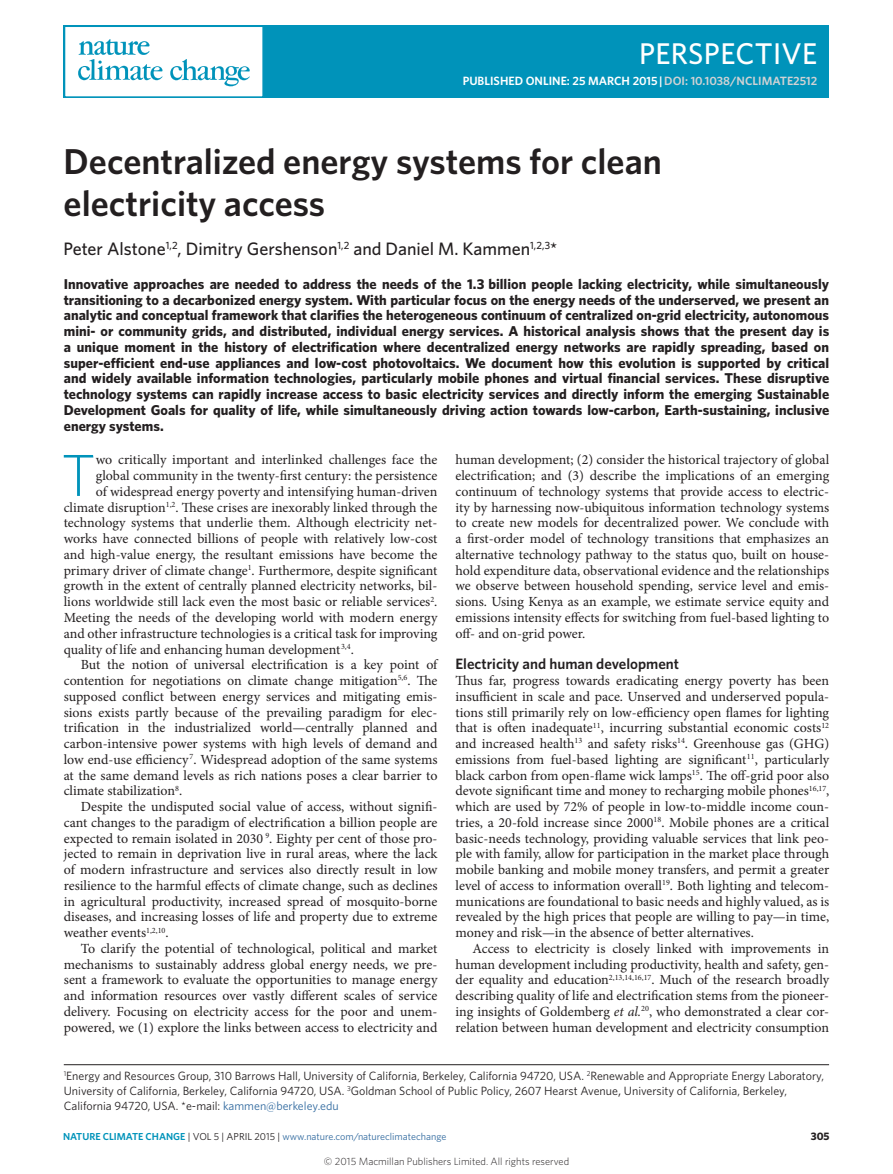
<style>
.page{position:relative;width:893px;height:1174px;background:#fff}
.page>*{position:absolute;margin:0;border:0;box-sizing:border-box;transform-origin:0 0}
.Body_first_w_drop_c{font:300 59.4px "Whitney";color:#0093ba}
.Title{font:600 36px/42px "Whitney";color:#231f20}
.t1{font:500 30px "Whitney";letter-spacing:.01em;color:#fff}
.Author{font:500 18px "Whitney";color:#231f20}
.Head_1{font:600 15px "Whitney";color:#231f20}
.Abstract{font:700 14.25px/15.8px "Whitney";color:#231f20;text-align:justify}
.Body_text{font:13.95px/15.8px "Minion Pro";color:#231f20;text-align:justify}
.Body_first{font:13.95px/15.8px "Minion Pro";letter-spacing:-.005em;color:#231f20;text-align:justify}
.Body_first_w_drop_c-2{font:13.95px "Minion Pro";color:#231f20}
.Address{font:12px/15px "Whitney";color:#231f20}
.t2{font:600 12px "Whitney";color:#fff}
.t3{font:700 10.8px "Whitney";color:#231f20}
.t4{font:300 10.5px "Whitney";color:#231f20}
.t5{font:10.2px "Whitney";color:#316a9f}
.s1{color:#d1d2d4}
.s2{font-style:italic}
.s3{font-size:14.25px}
.s4{color:#316a9f}
.s5{font-weight:600;color:#0093ba}
.s6{color:#231f20}
</style>
<div class="page">
<hr style="left:64px;top:1064px;width:765px;height:1px;background:#231f20">
<div style="left:64px;top:26px;width:765px;height:72px;background:#0093ba"></div>
<div style="left:64px;top:26px;width:200px;height:72px;background:#fff;border:2px solid #0093ba"></div>
<svg style="left:170px;top:59px;width:80px;height:27px"></svg>
<svg style="left:78px;top:39px;width:84px;height:41px"></svg>
<p class="t1" style="left:639px;top:34px;width:180px">PERSPECTIVE</p>
<p class="t2" style="left:463px;top:73px;width:356px">PUBLISHED ONLINE: 25 MARCH 2015 |<span class="s1">DOI: 10.1038/NCLIMATE2512</span></p>
<p class="Title" style="left:64px;top:140px;width:600px">Decentralized energy systems for clean electricity access</p>
<p class="Author" style="left:64px;top:237px;width:495px">Peter Alstone<sup>1,2</sup>, Dimitry Gershenson<sup>1,2</sup> and Daniel M. Kammen<sup>1,2,3</sup>*</p>
<p class="Abstract" style="left:64px;top:276px;width:767px">Innovative approaches are needed to address the needs of the 1.3 billion people lacking electricity, while simultaneously transitioning to a decarbonized energy system. With particular focus on the energy needs of the underserved, we present an analytic and conceptual framework that clarifies the heterogeneous continuum of centralized on-grid electricity, autonomous mini- or community grids, and distributed, individual energy services. A historical analysis shows that the present day is a unique moment in the history of electrification where decentralized energy networks are rapidly spreading, based on super-efficient end-use appliances and low-cost photovoltaics. We document how this evolution is supported by critical and widely available information technologies, particularly mobile phones and virtual financial services. These disruptive technology systems can rapidly increase access to basic electricity services and directly inform the emerging Sustainable Development Goals for quality of life, while simultaneously driving action towards low-carbon, Earth-sustaining, inclusive energy systems.</p>
<p class="Body_text" style="left:455px;top:452px;width:375px">human development; (2) consider the historical trajectory of global electrification; and (3) describe the implications of an emerging continuum of technology systems that provide access to electric&shy;ity by harnessing now-ubiquitous information technology systems to create new models for decentralized power. We conclude with a first-order model of technology transitions that emphasizes an alternative technology pathway to the status quo, built on house&shy;hold expenditure data, observational evidence and the relationships we observe between household spending, service level and emis&shy;sions. Using Kenya as an example, we estimate service equity and emissions intensity effects for switching from fuel-based lighting to off- and on-grid power.</p>
<p class="Head_1" style="left:455px;top:654px;width:225px">Electricity and human development</p>
<p class="Body_first" style="left:455px;top:672px;width:375px">Thus far, progress towards eradicating energy poverty has been insufficient in scale and pace. Unserved and underserved popula&shy;tions still primarily rely on low-efficiency open flames for lighting that is often inadequate<sup>11</sup>, incurring substantial economic costs<sup>12 </sup>and increased health<sup>13</sup> and safety risks<sup>14</sup>. Greenhouse gas (GHG) emissions from fuel-based lighting are significant<sup>11</sup>, particularly black carbon from open-flame wick lamps<sup>15</sup>. The off-grid poor also devote significant time and money to recharging mobile phones<sup>16,17</sup>, which are used by 72% of people in low-to-middle income coun&shy;tries, a 20-fold increase since 2000<sup>18</sup>. Mobile phones are a critical basic-needs technology, providing valuable services that link peo&shy;ple with family, allow for participation in the market place through mobile banking and mobile money transfers, and permit a greater level of access to information overall<sup>19</sup>. Both lighting and telecom&shy;munications are foundational to basic needs and highly valued, as is revealed by the high prices that people are willing to pay—in time, money and risk—in the absence of better alternatives.</p>
<p class="Body_text" style="left:455px;top:940px;width:375px;text-indent:17px">Access to electricity is closely linked with improvements in human development including productivity, health and safety, gen&shy;der equality and education<sup>2,13,14,16,17</sup>. Much of the research broadly describing quality of life and electrification stems from the pioneer&shy;ing insights of Goldemberg <span class="s2">et al.</span><sup>20</sup>, who demonstrated a clear cor&shy;relation between human development and electricity consumption</p>
<p class="Address" style="left:64px;top:1068px;width:762px"><sup>1</sup>Energy and Resources Group, 310 Barrows Hall, University of California, Berkeley, California 94720, USA. <sup>2</sup>Renewable and Appropriate Energy Laboratory,<br>University of California, Berkeley, California 94720, USA. <sup>3</sup>Goldman School of Public Policy, 2607 Hearst Avenue<span class="s3">,</span> University of California, Berkeley,<br>California 94720, USA. *e-mail: <span class="s4">kammen@berkeley.edu</span></p>
<p class="Body_first_w_drop_c" style="left:62px;top:435px;width:35px">T</p>
<p class="Body_first_w_drop_c-2" style="left:96px;top:450px;width:343px">wo critically important and interlinked challenges face the</p>
<p class="Body_first_w_drop_c-2" style="left:96px;top:466px;width:343px">global community in the twenty-first century: the persistence</p>
<p class="Body_first_w_drop_c-2" style="left:96px;top:482px;width:343px">of widespread energy poverty and intensifying human-driven</p>
<p class="Body_first_w_drop_c-2" style="left:64px;top:498px;width:375px">climate disruption<sup>1,2</sup>. These crises are inexorably linked through the</p>
<p class="Body_first_w_drop_c-2" style="left:64px;top:513px;width:375px">technology systems that underlie them. Although electricity net-</p>
<p class="Body_first_w_drop_c-2" style="left:64px;top:529px;width:375px">works have connected billions of people with relatively low-cost</p>
<p class="Body_first_w_drop_c-2" style="left:64px;top:545px;width:375px">and high-value energy, the resultant emissions have become the</p>
<p class="Body_first_w_drop_c-2" style="left:64px;top:561px;width:375px">primary driver of climate change<sup>1</sup>. Furthermore, despite significant</p>
<p class="Body_first_w_drop_c-2" style="left:64px;top:576px;width:375px">growth in the extent of centrally planned electricity networks, bil-</p>
<p class="Body_first_w_drop_c-2" style="left:64px;top:592px;width:375px">lions worldwide still lack even the most basic or reliable services<sup>2</sup>.</p>
<p class="Body_first_w_drop_c-2" style="left:64px;top:608px;width:375px">Meeting the needs of the developing world with modern energy</p>
<p class="Body_first_w_drop_c-2" style="left:64px;top:624px;width:375px">and other infrastructure technologies is a critical task for improving</p>
<p class="Body_first_w_drop_c-2" style="left:64px;top:639px;width:292px">quality of life and enhancing human development<sup>3,4</sup>.</p>
<p class="Body_text" style="left:64px;top:657px;width:375px;text-indent:17px">But the notion of universal electrification is a key point of contention for negotiations on climate change mitigation<sup>5,6</sup>. The supposed conflict between energy services and mitigating emis&shy;sions exists partly because of the prevailing paradigm for elec&shy;trification in the industrialized world—centrally planned and carbon-intensive power systems with high levels of demand and low end-use efficiency<sup>7</sup>. Widespread adoption of the same systems at the same demand levels as rich nations poses a clear barrier to climate stabilization<sup>8</sup>.</p>
<p class="Body_text" style="left:64px;top:798px;width:375px;text-indent:17px">Despite the undisputed social value of access, without signifi&shy;cant changes to the paradigm of electrification a billion people are expected to remain isolated in 2030 <sup>9</sup>. Eighty per cent of those pro&shy;jected to remain in deprivation live in rural areas, where the lack of modern infrastructure and services also directly result in low resilience to the harmful effects of climate change, such as declines in agricultural productivity, increased spread of mosquito-borne diseases, and increasing losses of life and property due to extreme weather events<sup>1,2,10</sup>.</p>
<p class="Body_text" style="left:64px;top:940px;width:375px;text-indent:17px">To clarify the potential of technological, political and market mechanisms to sustainably address global energy needs, we pre&shy;sent a framework to evaluate the opportunities to manage energy and information resources over vastly different scales of service delivery. Focusing on electricity access for the poor and unem&shy;powered, we (1) explore the links between access to electricity and</p>
<p class="t5" style="left:63px;top:1129px;width:385px"><span class="s5">NATURE CLIMATE CHANGE</span> <span class="s6">| VOL 5 | APRIL 2015 |</span> www.nature.com/natureclimatechange</p>
<p class="t3" style="left:811px;top:1129px;width:20px">305</p>
<p class="t4" style="left:324px;top:1154px;width:247px">© 2015 Macmillan Publishers Limited. All rights reserved</p>
</div>
